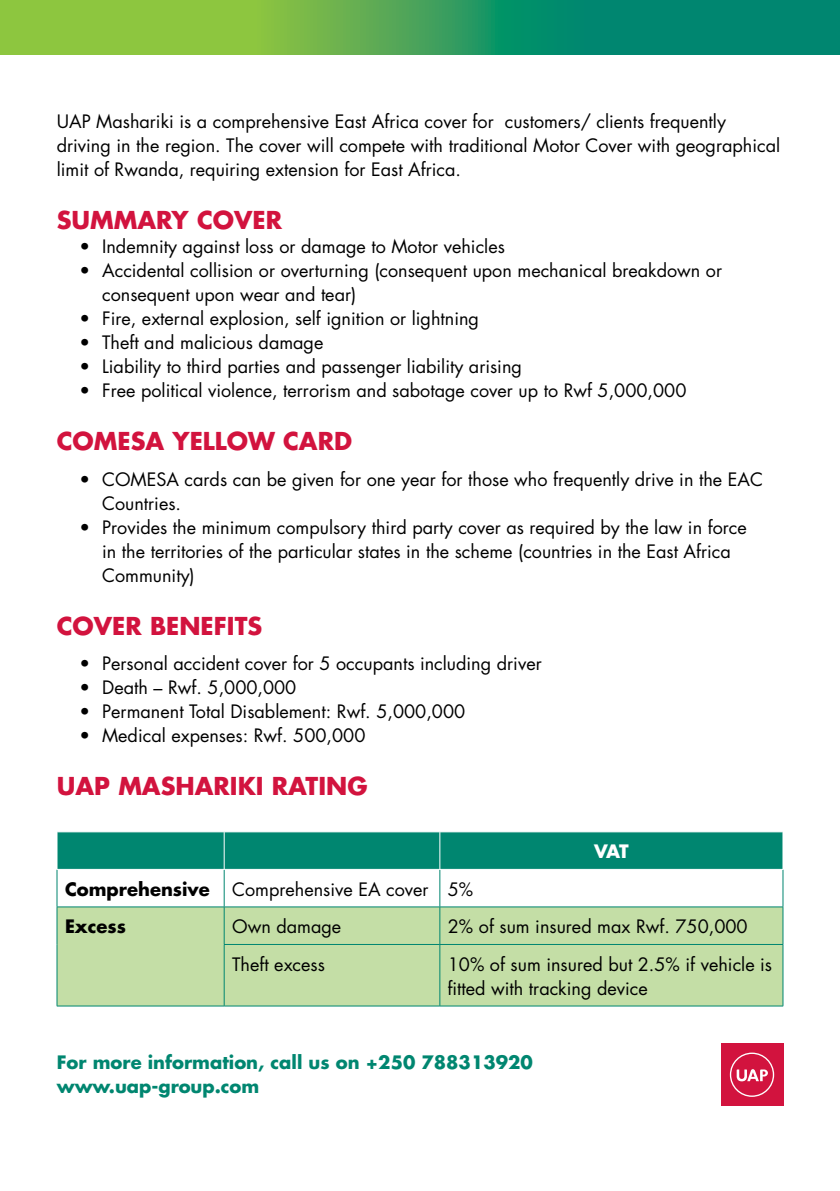
<style>
.page{position:relative;width:840px;height:1191px;background:#fff}
.page>*{position:absolute;margin:0;border:0;box-sizing:border-box;transform-origin:0 0}
.t1{font:700 24px "Futura Std";color:#d2133e}
.t2{font:18px/24px "Futura Std";color:#000}
.t3{font:700 18px/24px "Futura Std";color:#008670}
.t4{font:700 18px "Futura Std";color:#fff}
.s1{font-weight:700}
</style>
<div class="page">
<svg style="left:0;top:0;width:839px;height:54px;background:#44a558"></svg>
<div style="left:58px;top:832px;width:724px;height:37px;background:#008670"></div>
<div style="left:58px;top:907px;width:724px;height:98px;background:#c4dea6"></div>
<hr style="left:224px;top:869px;width:1px;height:37px;background:#008670">
<hr style="left:439px;top:869px;width:1px;height:37px;background:#008670">
<hr style="left:57px;top:906px;width:167px;height:1px;background:#008670">
<hr style="left:224px;top:906px;width:215px;height:1px;background:#008670">
<hr style="left:224px;top:907px;width:1px;height:37px;background:#008670">
<hr style="left:439px;top:906px;width:343px;height:1px;background:#008670">
<hr style="left:439px;top:907px;width:1px;height:37px;background:#008670">
<hr style="left:224px;top:944px;width:215px;height:1px;background:#008670">
<hr style="left:224px;top:944px;width:1px;height:61px;background:#008670">
<hr style="left:439px;top:944px;width:343px;height:1px;background:#008670">
<hr style="left:439px;top:944px;width:1px;height:61px;background:#008670">
<hr style="left:57px;top:869px;width:1px;height:37px;background:#008670">
<hr style="left:782px;top:869px;width:1px;height:37px;background:#008670">
<hr style="left:57px;top:907px;width:1px;height:37px;background:#008670">
<hr style="left:57px;top:944px;width:1px;height:61px;background:#008670">
<hr style="left:57px;top:1005px;width:167px;height:1px;background:#008670">
<hr style="left:782px;top:907px;width:1px;height:37px;background:#008670">
<hr style="left:782px;top:944px;width:1px;height:61px;background:#008670">
<hr style="left:224px;top:1005px;width:215px;height:1px;background:#008670">
<hr style="left:439px;top:1005px;width:343px;height:1px;background:#008670">
<hr style="left:224px;top:832px;width:1px;height:37px;background:#fff">
<hr style="left:439px;top:832px;width:1px;height:37px;background:#fff">
<hr style="left:57px;top:869px;width:167px;height:1px;background:#fff">
<hr style="left:224px;top:869px;width:215px;height:1px;background:#fff">
<hr style="left:439px;top:869px;width:343px;height:1px;background:#fff">
<div style="left:720px;top:1043px;width:62px;height:63px;background:#d2133e"></div>
<svg style="left:729px;top:1052px;width:44px;height:44px"></svg>
<p class="t2" style="left:57px;top:110px;width:724px">UAP Mashariki is a comprehensive East Africa cover for customers/ clients frequently driving in the region. The cover will compete with traditional Motor Cover with geographical limit of Rwanda, requiring extension for East Africa.</p>
<h1 class="t1" style="left:57px;top:204px;width:227px">SUMMARY COVER</h1>
<p class="t2" style="left:79px;top:235px;width:426px">• Indemnity against loss or damage to Motor vehicles</p>
<p class="t2" style="left:102px;top:259px;width:621px;text-indent:-23px">• Accidental collision or overturning (consequent upon mechanical breakdown or consequent upon wear and tear)</p>
<p class="t2" style="left:79px;top:307px;width:401px">• Fire, external explosion, self ignition or lightning</p>
<p class="t2" style="left:79px;top:331px;width:245px">• Theft and malicious damage</p>
<p class="t2" style="left:79px;top:355px;width:444px">• Liability to third parties and passenger liability arising</p>
<p class="t2" style="left:79px;top:379px;width:608px">• Free political violence, terrorism and sabotage cover up to Rwf 5,000,000</p>
<h1 class="t1" style="left:57px;top:425px;width:297px">COMESA YELLOW CARD</h1>
<p class="t2" style="left:102px;top:467px;width:662px;text-indent:-23px">• COMESA cards can be given for one year for those who frequently drive in the EAC<br>Countries.</p>
<p class="t2" style="left:102px;top:515px;width:645px;text-indent:-23px">• Provides the minimum compulsory third party cover as required by the law in force in the territories of the particular states in the scheme (countries in the East Africa<br>Community)</p>
<h1 class="t1" style="left:57px;top:610px;width:207px">COVER BENEFITS</h1>
<p class="t2" style="left:79px;top:652px;width:463px">• Personal accident cover for 5 occupants including driver</p>
<p class="t2" style="left:79px;top:676px;width:218px">• Death – Rwf. 5,000,000</p>
<p class="t2" style="left:79px;top:700px;width:387px">• Permanent Total Disablement: Rwf. 5,000,000</p>
<p class="t2" style="left:79px;top:724px;width:287px">• Medical expenses: Rwf. 500,000</p>
<h1 class="t1" style="left:57px;top:770px;width:312px">UAP MASHARIKI RATING</h1>
<p class="t4" style="left:593px;top:839px;width:36px">VAT</p>
<p class="t2" style="left:65px;top:870px;width:409px;line-height:37.6px"><span class="s1">Comprehensive</span> Comprehensive EA cover 5%<br><span class="s1">Excess</span></p>
<p class="t2" style="left:232px;top:914px;width:111px">Own damage</p>
<p class="t2" style="left:447px;top:914px;width:301px">2% of sum insured max Rwf. 750,000</p>
<p class="t2" style="left:232px;top:952px;width:94px">Theft excess</p>
<p class="t2" style="left:447px;top:952px;width:325px">10% of sum insured but 2.5% if vehicle is fitted with tracking device</p>
<p class="t3" style="left:57px;top:1050px;width:477px">For more information, call us on +250 788313920 www.uap-group.com</p>
</div>
